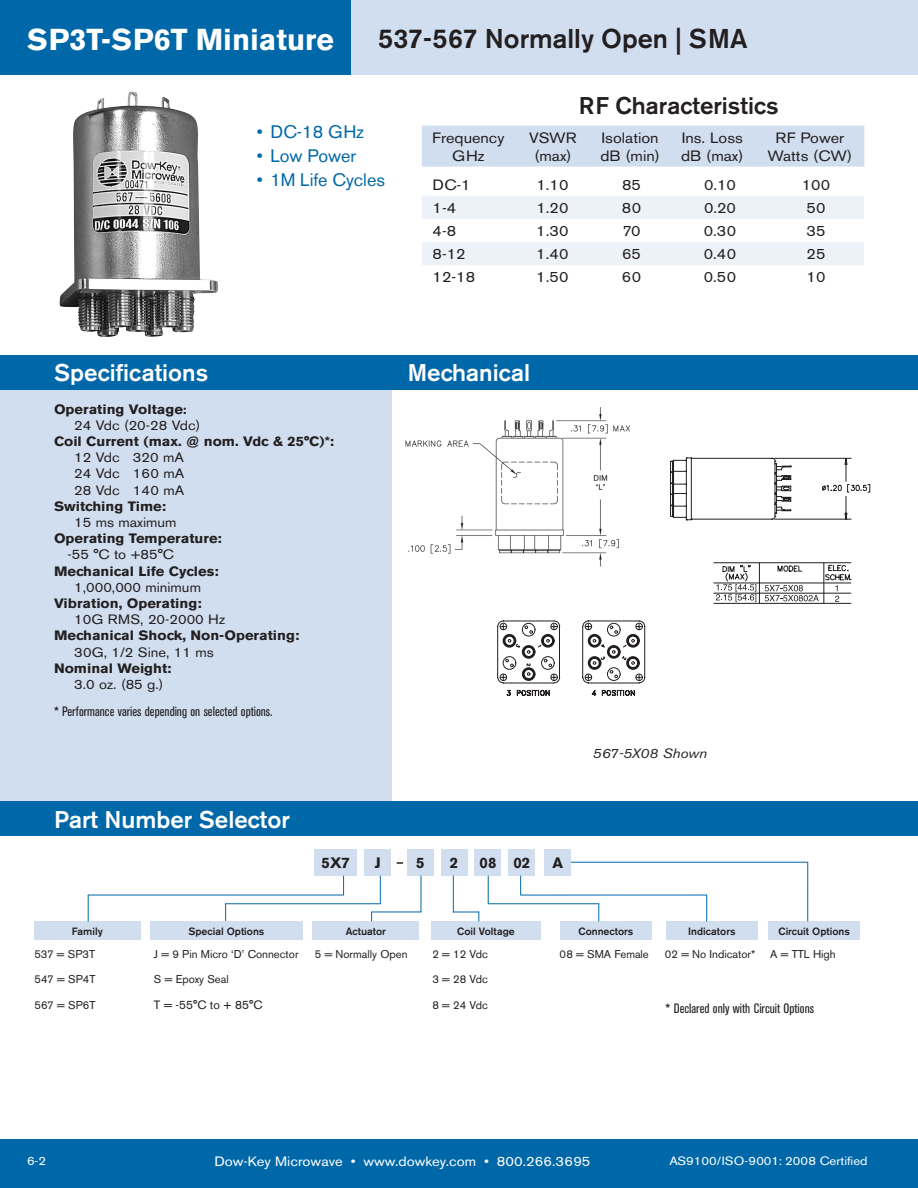
<style>
.page{position:relative;width:918px;height:1188px;background:#fff}
.page>*{position:absolute;margin:0;border:0;box-sizing:border-box;transform-origin:0 0}
.t1{font:700 30px "Akzidenz Grotesk BE";color:#fff}
.t2{font:500 27px "Akzidenz Grotesk BE";color:#231f20}
.t3{font:500 24px "Akzidenz Grotesk BE";color:#fff}
.t4{font:500 24px "Akzidenz Grotesk BE";color:#231f20}
.t5{font:18px "Akzidenz Grotesk BE";color:#0068a9}
.t6{font:700 15px "Akzidenz Grotesk BE";color:#231f20}
.t7{font:14.85px "Akzidenz Grotesk BE";color:#231f20;scale:1.09 1}
.t8{font:700 13.5px "Akzidenz Grotesk BE";color:#231f20;scale:1.09 1}
.t9{font:13.5px "Akzidenz Grotesk BE";color:#231f20;scale:1.09 1}
.t10{font:condensed 13.5px "Akzidenz Grotesk BE";color:#231f20}
.t11{font:13.5px "Akzidenz Grotesk BE";color:#fff;scale:1.09 1}
.t12{font:italic 13.5px "Akzidenz Grotesk BE";color:#231f20;scale:1.09 1}
.t13{font:12px "Akzidenz Grotesk BE";color:#fff;scale:1.09 1}
.t14{font:12px "Akzidenz Grotesk BE";color:#231f20}
.t15{font:11.25px "Akzidenz Grotesk BE";color:#231f20}
.t16{font:500 10.5px "Akzidenz Grotesk BE";color:#231f20}
.s1{font-size:12px}
</style>
<div class="page">
<svg style="left:225px;top:904px;width:1px;height:17px"></svg>
<svg style="left:497px;top:620px;width:149px;height:76px"></svg>
<svg style="left:670px;top:457px;width:200px;height:64px"></svg>
<img style="left:405px;top:408px;width:225px;height:159px">
<svg style="left:713px;top:562px;width:139px;height:42px"></svg>
<div style="left:0;top:1139px;width:918px;height:49px;background:#0068a9"></div>
<div style="left:0;top:386px;width:392px;height:420px;background:#d0deef"></div>
<div style="left:0;top:801px;width:918px;height:35px;background:#0068a9"></div>
<div style="left:0;top:356px;width:918px;height:34px;background:#0068a9"></div>
<div style="left:0;top:0;width:918px;height:75px;background:#d0deef"></div>
<div style="left:0;top:0;width:351px;height:75px;background:#0068a9"></div>
<img style="left:59px;top:91px;width:159px;height:246px">
<div style="left:422px;top:126px;width:442px;height:41px;background:#d0deef"></div>
<svg style="left:422px;top:196px;width:442px;height:69px"></svg>
<div style="left:315px;top:849px;width:42px;height:27px;background:#d0deef"></div>
<div style="left:365px;top:849px;width:26px;height:27px;background:#d0deef"></div>
<div style="left:407px;top:849px;width:27px;height:27px;background:#d0deef"></div>
<div style="left:441px;top:849px;width:26px;height:27px;background:#d0deef"></div>
<div style="left:475px;top:849px;width:26px;height:27px;background:#d0deef"></div>
<div style="left:509px;top:849px;width:26px;height:26px;background:#d0deef"></div>
<div style="left:545px;top:849px;width:26px;height:26px;background:#d0deef"></div>
<svg style="left:397px;top:862px;width:6px;height:2px"></svg>
<svg style="left:343px;top:876px;width:1px;height:19px"></svg>
<svg style="left:380px;top:876px;width:1px;height:27px"></svg>
<hr style="left:421px;top:876px;width:1px;height:36px;background:#0068a9">
<svg style="left:488px;top:876px;width:1px;height:27px"></svg>
<hr style="left:453px;top:876px;width:1px;height:36px;background:#0068a9">
<svg style="left:520px;top:876px;width:1px;height:19px"></svg>
<div style="left:34px;top:921px;width:107px;height:19px;background:#d0deef"></div>
<div style="left:150px;top:921px;width:153px;height:19px;background:#d0deef"></div>
<div style="left:313px;top:921px;width:106px;height:19px;background:#d0deef"></div>
<div style="left:431px;top:921px;width:109px;height:19px;background:#d0deef"></div>
<div style="left:560px;top:921px;width:92px;height:19px;background:#d0deef"></div>
<div style="left:666px;top:922px;width:92px;height:18px;background:#d0deef"></div>
<div style="left:768px;top:921px;width:92px;height:19px;background:#d0deef"></div>
<svg style="left:88px;top:896px;width:1px;height:26px"></svg>
<hr style="left:88px;top:895px;width:256px;height:1px;background:#0068a9">
<hr style="left:225px;top:903px;width:156px;height:1px;background:#0068a9">
<hr style="left:371px;top:912px;width:50px;height:1px;background:#0068a9">
<svg style="left:453px;top:912px;width:26px;height:9px"></svg>
<svg style="left:598px;top:904px;width:1px;height:17px"></svg>
<hr style="left:488px;top:903px;width:111px;height:1px;background:#0068a9">
<svg style="left:706px;top:896px;width:1px;height:26px"></svg>
<hr style="left:807px;top:862px;width:1px;height:59px;background:#0068a9">
<hr style="left:520px;top:895px;width:187px;height:1px;background:#0068a9">
<hr style="left:571px;top:862px;width:237px;height:1px;background:#0068a9">
<p class="t1" style="left:27px;top:22px;width:308px">SP3T-SP6T Miniature</p>
<p class="t2" style="left:378px;top:22px;width:371px">537-567 Normally Open | SMA</p>
<p class="t5" style="left:257px;top:121px;width:109px">• DC-18 GHz</p>
<p class="t5" style="left:257px;top:145px;width:101px">• Low Power</p>
<p class="t5" style="left:257px;top:169px;width:130px">• 1M Life Cycles</p>
<p class="t7" style="left:432px;top:129px;width:68px">Frequency</p>
<p class="t7" style="left:452px;top:147px;width:31px">GHz</p>
<p class="t4" style="left:579px;top:90px;width:201px">RF Characteristics</p>
<p class="t7" style="left:529px;top:129px;width:45px">VSWR</p>
<p class="t7" style="left:534px;top:147px;width:36px">(max)</p>
<p class="t7" style="left:602px;top:129px;width:54px">Isolation</p>
<p class="t7" style="left:600px;top:147px;width:56px">dB (min)</p>
<p class="t7" style="left:682px;top:129px;width:58px">Ins. Loss</p>
<p class="t7" style="left:681px;top:147px;width:59px">dB (max)</p>
<p class="t7" style="left:775px;top:129px;width:65px">RF Power</p>
<p class="t7" style="left:768px;top:147px;width:79px">Watts (CW)</p>
<p class="t7" style="left:433px;top:176px;width:36px">DC-1</p>
<p class="t7" style="left:536px;top:176px;width:31px">1.10</p>
<p class="t7" style="left:622px;top:176px;width:19px">85</p>
<p class="t7" style="left:704px;top:176px;width:31px">0.10</p>
<p class="t7" style="left:802px;top:176px;width:27px">100</p>
<p class="t7" style="left:433px;top:199px;width:23px">1-4</p>
<p class="t7" style="left:536px;top:199px;width:31px">1.20</p>
<p class="t7" style="left:622px;top:199px;width:19px">80</p>
<p class="t7" style="left:704px;top:199px;width:31px">0.20</p>
<p class="t7" style="left:806px;top:199px;width:19px">50</p>
<p class="t7" style="left:433px;top:222px;width:23px">4-8</p>
<p class="t7" style="left:536px;top:222px;width:31px">1.30</p>
<p class="t7" style="left:622px;top:222px;width:18px">70</p>
<p class="t7" style="left:704px;top:222px;width:31px">0.30</p>
<p class="t7" style="left:807px;top:222px;width:19px">35</p>
<p class="t7" style="left:433px;top:245px;width:32px">8-12</p>
<p class="t7" style="left:536px;top:245px;width:31px">1.40</p>
<p class="t7" style="left:622px;top:245px;width:19px">65</p>
<p class="t7" style="left:704px;top:245px;width:31px">0.40</p>
<p class="t7" style="left:807px;top:245px;width:19px">25</p>
<p class="t7" style="left:433px;top:268px;width:40px">12-18</p>
<p class="t7" style="left:536px;top:268px;width:31px">1.50</p>
<p class="t7" style="left:622px;top:268px;width:19px">60</p>
<p class="t7" style="left:704px;top:268px;width:31px">0.50</p>
<p class="t7" style="left:807px;top:268px;width:19px">10</p>
<p class="t3" style="left:54px;top:357px;width:156px">Specifications</p>
<p class="t3" style="left:408px;top:357px;width:124px">Mechanical</p>
<p class="t8" style="left:54px;top:401px;width:123px">Operating Voltage<span class="s1">:</span></p>
<p class="t9" style="left:74px;top:417px;width:117px">24 Vdc (20-28 Vdc)</p>
<p class="t8" style="left:54px;top:434px;width:259px">Coil Current (max. @ nom. Vdc &amp; 25°C)*:</p>
<p class="t9" style="left:74px;top:449px;width:102px">12 Vdc 320 mA</p>
<p class="t9" style="left:74px;top:466px;width:102px">24 Vdc 160 mA</p>
<p class="t9" style="left:74px;top:482px;width:102px">28 Vdc 140 mA</p>
<p class="t8" style="left:54px;top:498px;width:104px">Switching Time:</p>
<p class="t9" style="left:74px;top:514px;width:95px">15 ms maximum</p>
<p class="t8" style="left:54px;top:531px;width:156px">Operating Temperature:</p>
<p class="t9" style="left:68px;top:547px;width:99px">-55 °C to +85°C</p>
<p class="t8" style="left:54px;top:563px;width:153px">Mechanical Life Cycles:</p>
<p class="t9" style="left:74px;top:579px;width:118px">1,000,000 minimum</p>
<p class="t8" style="left:54px;top:596px;width:137px">Vibration, Operating:</p>
<p class="t9" style="left:74px;top:611px;width:140px">10G RMS, 20-2000 Hz</p>
<p class="t8" style="left:54px;top:628px;width:227px">Mechanical Shock, Non-Operating:</p>
<p class="t9" style="left:74px;top:644px;width:130px">30G, 1/2 Sine, 11 ms</p>
<p class="t8" style="left:54px;top:660px;width:109px">Nominal Weight:</p>
<p class="t9" style="left:74px;top:676px;width:83px">3.0 oz. (85 g.)</p>
<p class="t10" style="left:54px;top:704px;width:220px">* Performance varies depending on selected options.</p>
<p class="t3" style="left:54px;top:804px;width:237px">Part Number Selector</p>
<p class="t6" style="left:322px;top:854px;width:30px">5X7</p>
<p class="t6" style="left:375px;top:854px;width:7px">J</p>
<p class="t6" style="left:416px;top:854px;width:10px">5</p>
<p class="t6" style="left:450px;top:854px;width:10px">2</p>
<p class="t6" style="left:479px;top:854px;width:19px">08</p>
<p class="t6" style="left:514px;top:854px;width:18px">02</p>
<p class="t6" style="left:553px;top:854px;width:12px">A</p>
<p class="t12" style="left:593px;top:745px;width:106px">567-5X08 Shown</p>
<p class="t16" style="left:72px;top:925px;width:32px">Family</p>
<p class="t16" style="left:188px;top:925px;width:77px">Special Options</p>
<p class="t16" style="left:346px;top:925px;width:42px">Actuator</p>
<p class="t16" style="left:457px;top:925px;width:59px">Coil Voltage</p>
<p class="t16" style="left:578px;top:924px;width:56px">Connectors</p>
<p class="t16" style="left:688px;top:925px;width:49px">Indicators</p>
<p class="t16" style="left:778px;top:925px;width:73px">Circuit Options</p>
<p class="t15" style="left:34px;top:947px;width:62px">537 = SP3T</p>
<p class="t15" style="left:154px;top:947px;width:146px">J = 9 Pin Micro ‘D’ Connector</p>
<p class="t15" style="left:315px;top:947px;width:94px">5 = Normally Open</p>
<p class="t15" style="left:432px;top:947px;width:57px">2 = 12 Vdc</p>
<p class="t15" style="left:560px;top:947px;width:91px">08 = SMA Female</p>
<p class="t15" style="left:665px;top:947px;width:92px">02 = No Indicator*</p>
<p class="t15" style="left:770px;top:947px;width:67px">A = TTL High</p>
<p class="t15" style="left:34px;top:972px;width:63px">547 = SP4T</p>
<p class="t15" style="left:154px;top:972px;width:76px">S = Epoxy Seal</p>
<p class="t15" style="left:432px;top:972px;width:57px">3 = 28 Vdc</p>
<p class="t15" style="left:34px;top:998px;width:63px">567 = SP6T</p>
<p class="t14" style="left:154px;top:998px;width:110px">T = -55°C to + 85°C</p>
<p class="t15" style="left:432px;top:998px;width:57px">8 = 24 Vdc</p>
<p class="t10" style="left:666px;top:1001px;width:150px">* Declared only with Circuit Options</p>
<p class="t13" style="left:27px;top:1154px;width:19px">6-2</p>
<p class="t11" style="left:214px;top:1153px;width:346px">Dow-Key Microwave • www.dowkey.com • 800.266.3695</p>
<p class="t13" style="left:669px;top:1154px;width:183px">AS9100/ISO-9001: 2008 Certified</p>
</div>
